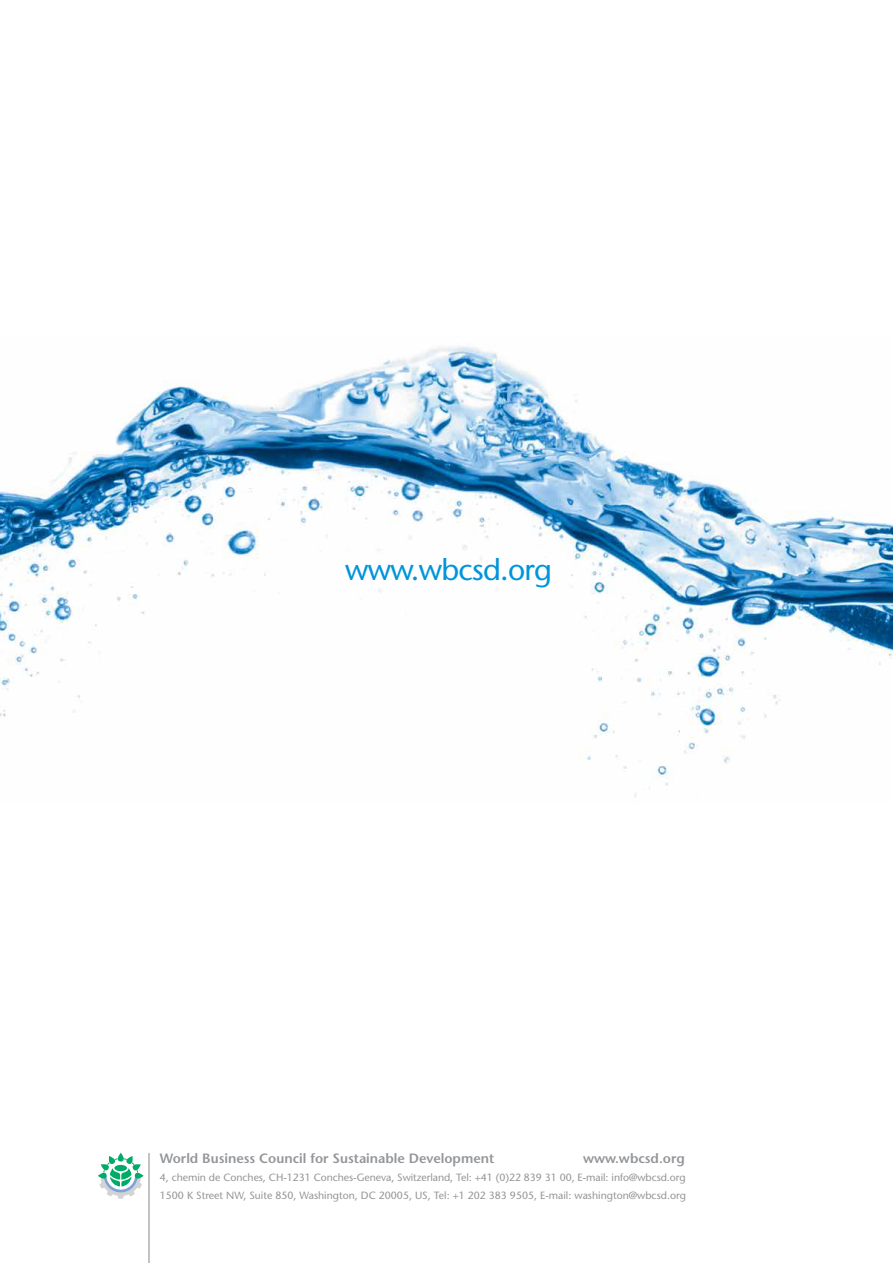
<style>
.page{position:relative;width:893px;height:1263px;background:#fff}
.page>*{position:absolute;margin:0;border:0;box-sizing:border-box;transform-origin:0 0}
.t1{font:500 30px "Stone Sans Std";letter-spacing:-.025em;color:#0095da}
.t2{font:600 13.5px "Stone Sans Std";color:#939598}
.t3{font:500 10.5px/18px "Stone Sans Std";letter-spacing:-.005em;color:#939598}
</style>
<div class="page">
<svg style="left:98px;top:1153px;width:46px;height:46px"></svg>
<hr style="left:148px;top:1153px;width:2px;height:110px;background:#939598">
<img style="left:0;top:346px;width:893px;height:451px">
<h1 class="t1" style="left:345px;top:552px;width:208px">www.wbcsd.org</h1>
<p class="t2" style="left:160px;top:1150px;width:336px">World Business Council for Sustainable Development</p>
<p class="t2" style="left:583px;top:1150px;width:103px">www.wbcsd.org</p>
<p class="t3" style="left:160px;top:1168px;width:528px">4, chemin de Conches, CH-1231 Conches-Geneva, Switzerland, Tel: +41 (0)22 839 31 00, E-mail: info@wbcsd.org<br>1500 K Street NW, Suite 850, Washington, DC 20005, US, Tel: +1 202 383 9505, E-mail: washington@wbcsd.org</p>
</div>
